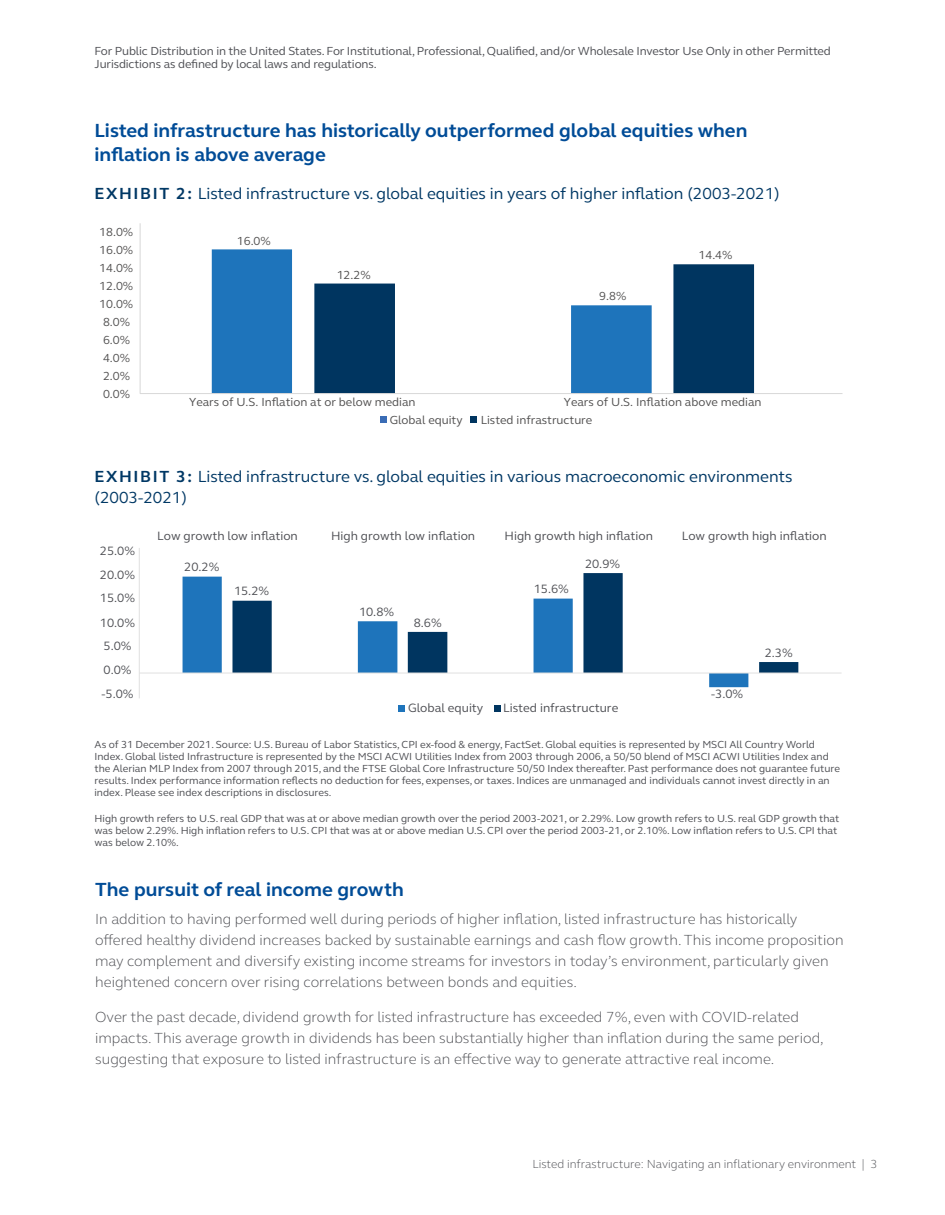
<style>
.page{position:relative;width:945px;height:1215px;background:#fff}
.page>*{position:absolute;margin:0;border:0;box-sizing:border-box;transform-origin:0 0}
.BODY{font:700 19.5px/24px "FS Elliot Pro";color:#004c97}
.BODY-2{font:16.5px/21px "FS Elliot Pro";color:#003865}
.BODY-3{font:300 15px/21px "FS Elliot Pro";color:#4d4e53}
.t1{font:12.45px "FS Elliot Pro";color:#4d4e53}
.BODY-4{font:12px/13.5px "FS Elliot Pro";letter-spacing:-.01em;color:#4d4e53}
.t2{font:12px "FS Elliot Pro";color:#504f4f}
.t3{font:300 12px "FS Elliot Pro";color:#4d4e53}
.BODY-5{font:10.5px/12px "FS Elliot Pro";color:#4d4e53}
.s1{font-weight:700}
</style>
<div class="page">
<div style="left:212px;top:249px;width:80px;height:144px;background:#1e74bb"></div>
<svg style="left:314px;top:264px;width:440px;height:129px"></svg>
<hr style="left:140px;top:393px;width:703px;height:1px;background:#d8d8d8">
<hr style="left:140px;top:223px;width:1px;height:171px;background:#d8d8d8">
<div style="left:380px;top:417px;width:7px;height:6px;background:#3a6cb5"></div>
<svg style="left:471px;top:417px;width:6px;height:6px"></svg>
<svg style="left:183px;top:577px;width:565px;height:110px"></svg>
<svg style="left:232px;top:573px;width:566px;height:100px"></svg>
<hr style="left:139px;top:673px;width:703px;height:1px;background:#e0e0e0">
<hr style="left:139px;top:548px;width:1px;height:150px;background:#e0e0e0">
<div style="left:399px;top:705px;width:6px;height:7px;background:#1e74bb"></div>
<div style="left:494px;top:705px;width:6px;height:7px;background:#003560"></div>
<p class="BODY-4" style="left:94px;top:44px;width:738px">For Public Distribution in the United States. For Institutional, Professional, Qualified, and/or Wholesale Investor Use Only in other Permitted<br>Jurisdictions as defined by local laws and regulations.</p>
<p class="BODY" style="left:94px;top:118px;width:654px">Listed infrastructure has historically outperformed global equities when inflation is above average</p>
<p class="BODY-2" style="left:94px;top:182px;width:687px"><span class="s1">EXHIBIT 2:</span> Listed infrastructure vs. global equities in years of higher inflation (2003-2021)</p>
<p class="t2" style="left:99px;top:224px;width:36px">18.0%</p>
<p class="t2" style="left:99px;top:242px;width:36px">16.0%</p>
<p class="t2" style="left:99px;top:260px;width:36px">14.0%</p>
<p class="t2" style="left:99px;top:278px;width:36px">12.0%</p>
<p class="t2" style="left:99px;top:296px;width:36px">10.0%</p>
<p class="t2" style="left:103px;top:314px;width:29px">8.0%</p>
<p class="t2" style="left:103px;top:332px;width:29px">6.0%</p>
<p class="t2" style="left:103px;top:350px;width:29px">4.0%</p>
<p class="t2" style="left:103px;top:368px;width:29px">2.0%</p>
<p class="t2" style="left:103px;top:386px;width:29px">0.0%</p>
<p class="t2" style="left:237px;top:233px;width:36px">16.0%</p>
<p class="t2" style="left:337px;top:267px;width:36px">12.2%</p>
<p class="t2" style="left:599px;top:288px;width:29px">9.8%</p>
<p class="t2" style="left:699px;top:247px;width:36px">14.4%</p>
<p class="t2" style="left:189px;top:394px;width:228px">Years of U.S. Inflation at or below median</p>
<p class="t2" style="left:564px;top:394px;width:199px">Years of U.S. Inflation above median</p>
<p class="t2" style="left:390px;top:412px;width:74px">Global equity</p>
<p class="t2" style="left:481px;top:412px;width:113px">Listed infrastructure</p>
<p class="BODY-2" style="left:94px;top:465px;width:700px"><span class="s1">EXHIBIT 3:</span> Listed infrastructure vs. global equities in various macroeconomic environments (2003-2021)</p>
<p class="t1" style="left:100px;top:542px;width:37px">25.0%</p>
<p class="t1" style="left:100px;top:566px;width:37px">20.0%</p>
<p class="t1" style="left:100px;top:590px;width:37px">15.0%</p>
<p class="t1" style="left:100px;top:614px;width:37px">10.0%</p>
<p class="t1" style="left:104px;top:638px;width:30px">5.0%</p>
<p class="t1" style="left:104px;top:662px;width:30px">0.0%</p>
<p class="t1" style="left:102px;top:686px;width:34px">-5.0%</p>
<p class="t1" style="left:157px;top:528px;width:142px">Low growth low inflation</p>
<p class="t1" style="left:331px;top:528px;width:146px">High growth low inflation</p>
<p class="t1" style="left:505px;top:528px;width:150px">High growth high inflation</p>
<p class="t1" style="left:682px;top:528px;width:146px">Low growth high inflation</p>
<p class="t1" style="left:184px;top:559px;width:37px">20.2%</p>
<p class="t1" style="left:234px;top:583px;width:37px">15.2%</p>
<p class="t1" style="left:359px;top:603px;width:37px">10.8%</p>
<p class="t1" style="left:414px;top:614px;width:30px">8.6%</p>
<p class="t1" style="left:534px;top:581px;width:37px">15.6%</p>
<p class="t1" style="left:585px;top:555px;width:37px">20.9%</p>
<p class="t1" style="left:408px;top:699px;width:77px">Global equity</p>
<p class="t1" style="left:503px;top:699px;width:117px">Listed infrastructure</p>
<p class="t1" style="left:711px;top:685px;width:34px">-3.0%</p>
<p class="t1" style="left:765px;top:644px;width:30px">2.3%</p>
<p class="BODY-5" style="left:94px;top:739px;width:747px">As of 31 December 2021. Source: U.S. Bureau of Labor Statistics, CPI ex-food &amp; energy, FactSet. Global equities is represented by MSCI All Country World Index. Global listed Infrastructure is represented by the MSCI ACWI Utilities Index from 2003 through 2006, a 50/50 blend of MSCI ACWI Utilities Index and the Alerian MLP Index from 2007 through 2015, and the FTSE Global Core Infrastructure 50/50 Index thereafter. Past performance does not guarantee future results. Index performance information reflects no deduction for fees, expenses, or taxes. Indices are unmanaged and individuals cannot invest directly in an index. Please see index descriptions in disclosures.</p>
<p class="BODY-5" style="left:94px;top:812px;width:746px">High growth refers to U.S. real GDP that was at or above median growth over the period 2003-2021, or 2.29%. Low growth refers to U.S. real GDP growth that was below 2.29%. High inflation refers to U.S. CPI that was at or above median U.S. CPI over the period 2003-21, or 2.10%. Low inflation refers to U.S. CPI that was below 2.10%.</p>
<p class="BODY" style="left:95px;top:878px;width:310px">The pursuit of real income growth</p>
<p class="BODY-3" style="left:95px;top:908px;width:750px">In addition to having performed well during periods of higher inflation, listed infrastructure has historically offered healthy dividend increases backed by sustainable earnings and cash flow growth. This income proposition may complement and diversify existing income streams for investors in today’s environment, particularly given heightened concern over rising correlations between bonds and equities.</p>
<p class="BODY-3" style="left:95px;top:1006px;width:730px">Over the past decade, dividend growth for listed infrastructure has exceeded 7%, even with COVID-related impacts. This average growth in dividends has been substantially higher than inflation during the same period, suggesting that exposure to listed infrastructure is an effective way to generate attractive real income.</p>
<p class="t3" style="left:532px;top:1156px;width:347px">Listed infrastructure: Navigating an inflationary environment | 3</p>
</div>
